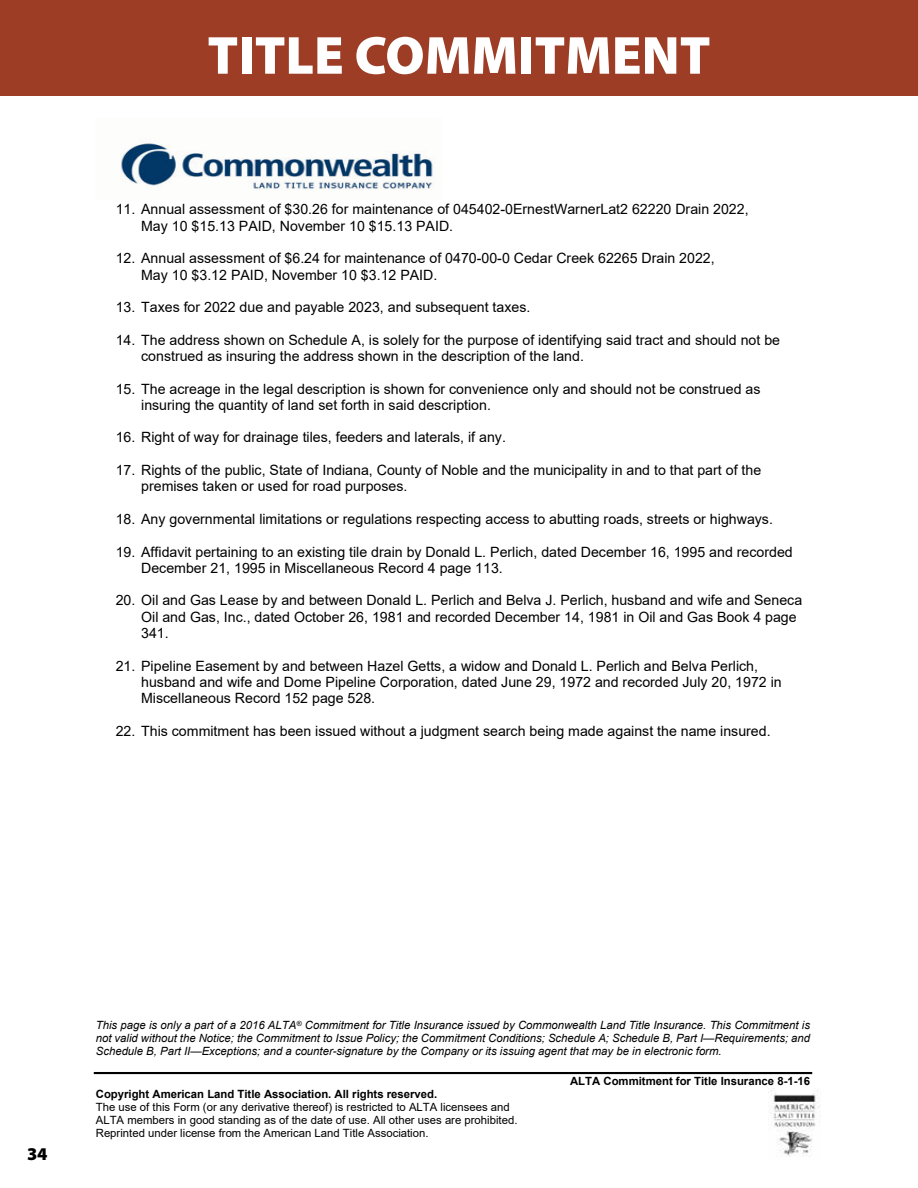
<style>
.page{position:relative;width:918px;height:1188px;background:#fff}
.page>*{position:absolute;margin:0;border:0;box-sizing:border-box;transform-origin:0 0}
.t1{font:900 54px "Myriad Pro";color:#fff}
.t2{font:900 18px "Myriad Pro";color:#000}
.t3{font:14.1px/16.4px "Arial";color:#000}
.t4{font:italic 11.4px/13px "Arial";color:#000;text-align:justify}
.t5{font:11.4px/13px "Arial";color:#000}
.t6{font:700 11.4px "Arial";color:#000}
</style>
<div class="page">
<div style="left:0;top:0;width:918px;height:96px;background:#9d3d25"></div>
<img style="left:771px;top:1090px;width:48px;height:67px">
<img style="left:120px;top:143px;width:315px;height:47px">
<hr style="left:94px;top:1072px;width:718px;height:2px;background:#000">
<h1 class="t1" style="left:207px;top:19px;width:505px">TITLE COMMITMENT</h1>
<p class="t3" style="left:141px;top:201px;width:609px;text-indent:-26px">11. Annual assessment of $30.26 for maintenance of 045402-0ErnestWarnerLat2 62220 Drain 2022,<br>May 10 $15.13 PAID, November 10 $15.13 PAID.</p>
<p class="t3" style="left:141px;top:250px;width:575px;text-indent:-26px">12. Annual assessment of $6.24 for maintenance of 0470-00-0 Cedar Creek 62265 Drain 2022,<br>May 10 $3.12 PAID, November 10 $3.12 PAID.</p>
<p class="t3" style="left:116px;top:299px;width:416px">13. Taxes for 2022 due and payable 2023, and subsequent taxes.</p>
<p class="t3" style="left:141px;top:331px;width:640px;text-indent:-26px">14. The address shown on Schedule A, is solely for the purpose of identifying said tract and should not be construed as insuring the address shown in the description of the land.</p>
<p class="t3" style="left:141px;top:380px;width:621px;text-indent:-26px">15. The acreage in the legal description is shown for convenience only and should not be construed as insuring the quantity of land set forth in said description.</p>
<p class="t3" style="left:116px;top:429px;width:392px">16. Right of way for drainage tiles, feeders and laterals, if any.</p>
<p class="t3" style="left:141px;top:462px;width:622px;text-indent:-26px">17. Rights of the public, State of Indiana, County of Noble and the municipality in and to that part of the premises taken or used for road purposes.</p>
<p class="t3" style="left:116px;top:511px;width:659px">18. Any governmental limitations or regulations respecting access to abutting roads, streets or highways.</p>
<p class="t3" style="left:141px;top:543px;width:653px;text-indent:-26px">19. Affidavit pertaining to an existing tile drain by Donald L. Perlich, dated December 16, 1995 and recorded<br>December 21, 1995 in Miscellaneous Record 4 page 113.</p>
<p class="t3" style="left:141px;top:592px;width:663px;text-indent:-26px">20. Oil and Gas Lease by and between Donald L. Perlich and Belva J. Perlich, husband and wife and Seneca<br>Oil and Gas, Inc., dated October 26, 1981 and recorded December 14, 1981 in Oil and Gas Book 4 page<br>341.</p>
<p class="t3" style="left:141px;top:657px;width:642px;text-indent:-26px">21. Pipeline Easement by and between Hazel Getts, a widow and Donald L. Perlich and Belva Perlich, husband and wife and Dome Pipeline Corporation, dated June 29, 1972 and recorded July 20, 1972 in<br>Miscellaneous Record 152 page 528.</p>
<p class="t3" style="left:116px;top:723px;width:657px">22. This commitment has been issued without a judgment search being made against the name insured.</p>
<p class="t2" style="left:27px;top:1142px;width:22px">34</p>
<p class="t4" style="left:96px;top:1019px;width:716px">This page is only a part of a 2016 ALTA<sup>®</sup> Commitment for Title Insurance issued by Commonwealth Land Title Insurance. This Commitment is not valid without the Notice; the Commitment to Issue Policy; the Commitment Conditions; Schedule A; Schedule B, Part I—Requirements; and Schedule B, Part II—Exceptions; and a counter-signature by the Company or its issuing agent that may be in electronic form.</p>
<p class="t6" style="left:570px;top:1073px;width:242px">ALTA Commitment for Title Insurance 8-1-16</p>
<p class="t6" style="left:96px;top:1086px;width:343px">Copyright American Land Title Association. All rights reserved.</p>
<p class="t5" style="left:96px;top:1100px;width:423px">The use of this Form (or any derivative thereof) is restricted to ALTA licensees and<br>ALTA members in good standing as of the date of use. All other uses are prohibited.<br>Reprinted under license from the American Land Title Association.</p>
</div>
